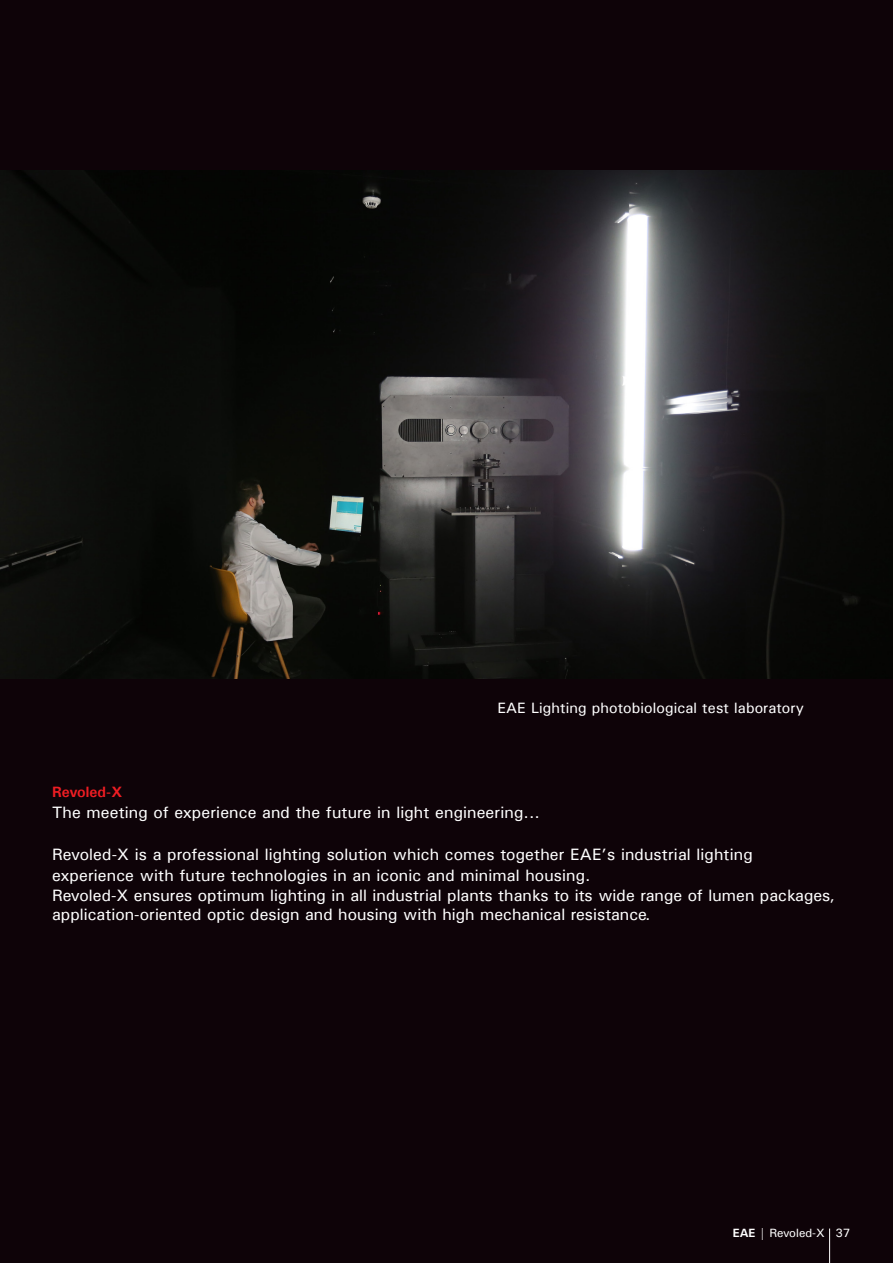
<style>
.page{position:relative;width:893px;height:1263px;background:#0e0308}
.page>*{position:absolute;margin:0;border:0;box-sizing:border-box;transform-origin:0 0}
.t1{font:16.5px/21px "Univers";letter-spacing:.005em;color:#fff}
.t2{font:15px "Univers";letter-spacing:.005em;color:#fff}
.t3{font:700 15px "Univers";letter-spacing:.005em;color:#ee1d23}
.t4{font:12px "Univers";color:#fff}
.s1{font-weight:700}
</style>
<div class="page">
<img style="left:0;top:170px;width:891px;height:509px">
<hr style="left:829px;top:1228px;width:1px;height:35px;background:#fff">
<p class="t2" style="left:497px;top:698px;width:308px">EAE Lighting photobiological test laboratory</p>
<p class="t3" style="left:52px;top:782px;width:72px">Revoled-X</p>
<p class="t1" style="left:52px;top:801px;width:489px">The meeting of experience and the future in light engineering...</p>
<p class="t1" style="left:52px;top:843px;width:702px">Revoled-X is a professional lighting solution which comes together EAE’s industrial lighting experience with future technologies in an iconic and minimal housing.</p>
<p class="t1" style="left:52px;top:885px;width:784px;line-height:19.8px">Revoled-X ensures optimum lighting in all industrial plants thanks to its wide range of lumen packages, application-oriented optic design and housing with high mechanical resistance.</p>
<p class="t4" style="left:733px;top:1225px;width:94px"><span class="s1">EAE</span> | Revoled-X</p>
<p class="t4" style="left:835px;top:1225px;width:17px">37</p>
</div>
